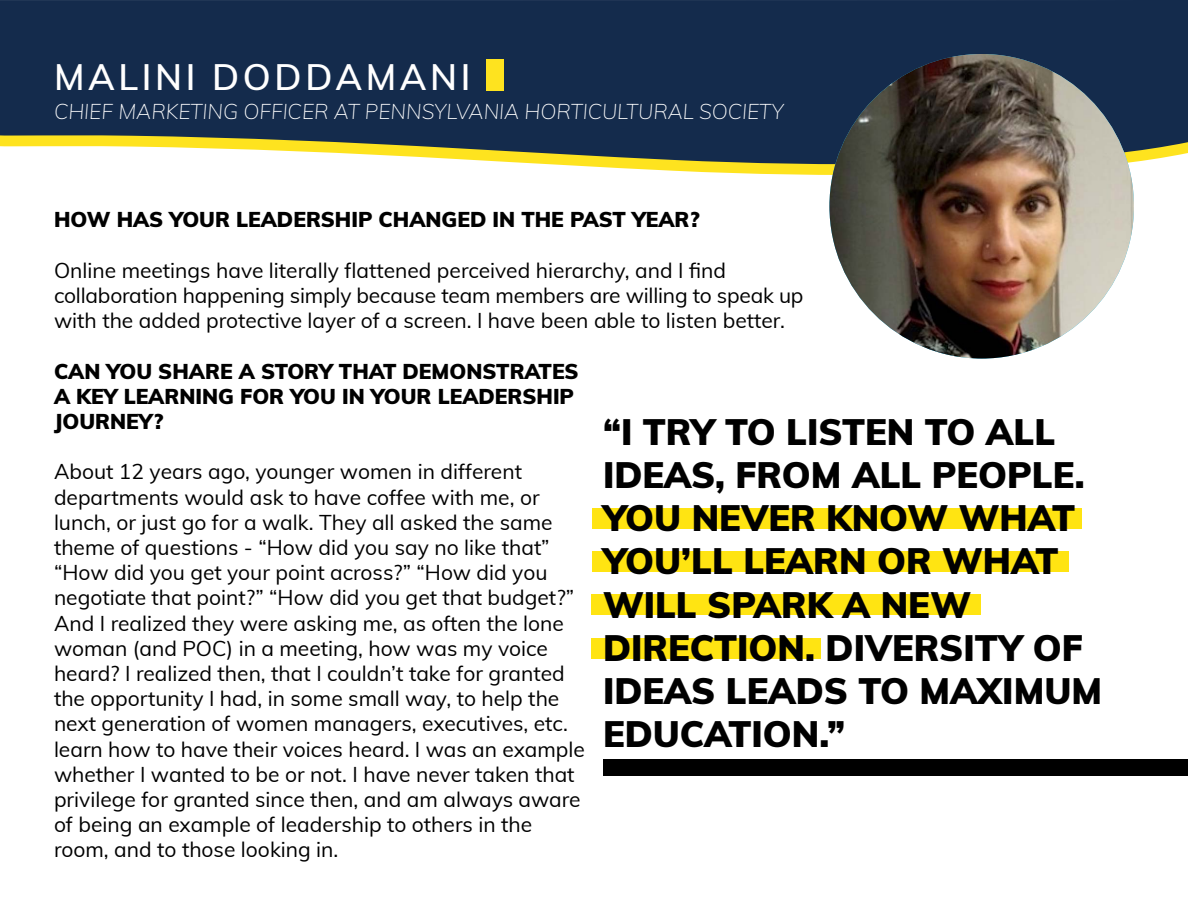
<style>
.page{position:relative;width:1188px;height:918px;background:#fff}
.page>*{position:absolute;margin:0;border:0;box-sizing:border-box;transform-origin:0 0}
.t1{font:900 36px/43.2px "Muli";color:#000}
.t2{font:600 36px "Muli";letter-spacing:.1em;color:#fff}
.t3{font:21px/25.2px "Muli";color:#000}
.t4{font:900 21px/25.2px "Muli";color:#000}
.t5{font:italic 200 21px "Muli";color:#fff}
</style>
<div class="page">
<svg style="left:564px;top:165px;width:567px;height:10px;fill:#fee31f"></svg>
<svg style="left:0;top:0;width:1188px;height:165px;background:#293d51"></svg>
<div style="left:592px;top:508px;width:490px;height:21px;background:#ffe412"></div>
<div style="left:592px;top:551px;width:477px;height:21px;background:#ffe412"></div>
<div style="left:591px;top:595px;width:390px;height:20px;background:#ffe412"></div>
<div style="left:591px;top:638px;width:230px;height:21px;background:#ffe412"></div>
<div style="left:486px;top:59px;width:18px;height:32px;background:#fee31f"></div>
<img style="left:829px;top:54px;width:305px;height:305px;border-radius:152px">
<div style="left:603px;top:760px;width:585px;height:16px;background:#000"></div>
<h1 class="t2" style="left:54px;top:51px;width:418px">MALINI DODDAMANI</h1>
<p class="t5" style="left:54px;top:97px;width:731px">CHIEF MARKETING OFFICER AT PENNSYLVANIA HORTICULTURAL SOCIETY</p>
<p class="t4" style="left:54px;top:206px;width:647px">HOW HAS YOUR LEADERSHIP CHANGED IN THE PAST YEAR?</p>
<p class="t3" style="left:54px;top:257px;width:751px">Online meetings have literally flattened perceived hierarchy, and I find collaboration happening simply because team members are willing to speak up with the added protective layer of a screen. I have been able to listen better.</p>
<p class="t4" style="left:54px;top:357px;width:526px">CAN YOU SHARE A STORY THAT DEMONSTRATES<br>A KEY LEARNING FOR YOU IN YOUR LEADERSHIP<br>JOURNEY?</p>
<p class="t3" style="left:54px;top:458px;width:533px">About 12 years ago, younger women in different departments would ask to have coffee with me, or lunch, or just go for a walk. They all asked the same theme of questions - “How did you say no like that” “How did you get your point across?” “How did you negotiate that point?” “How did you get that budget?” And I realized they were asking me, as often the lone woman (and POC) in a meeting, how was my voice heard? I realized then, that I couldn’t take for granted the opportunity I had, in some small way, to help the next generation of women managers, executives, etc. learn how to have their voices heard. I was an example whether I wanted to be or not. I have never taken that privilege for granted since then, and am always aware of being an example of leadership to others in the room, and to those looking in.</p>
<h1 class="t1" style="left:603px;top:409px;width:501px">“I TRY TO LISTEN TO ALL<br>IDEAS, FROM ALL PEOPLE.<br>YOU NEVER KNOW WHAT<br>YOU’LL LEARN OR WHAT<br>WILL SPARK A NEW<br>DIRECTION. DIVERSITY OF<br>IDEAS LEADS TO MAXIMUM<br>EDUCATION.”</h1>
</div>
